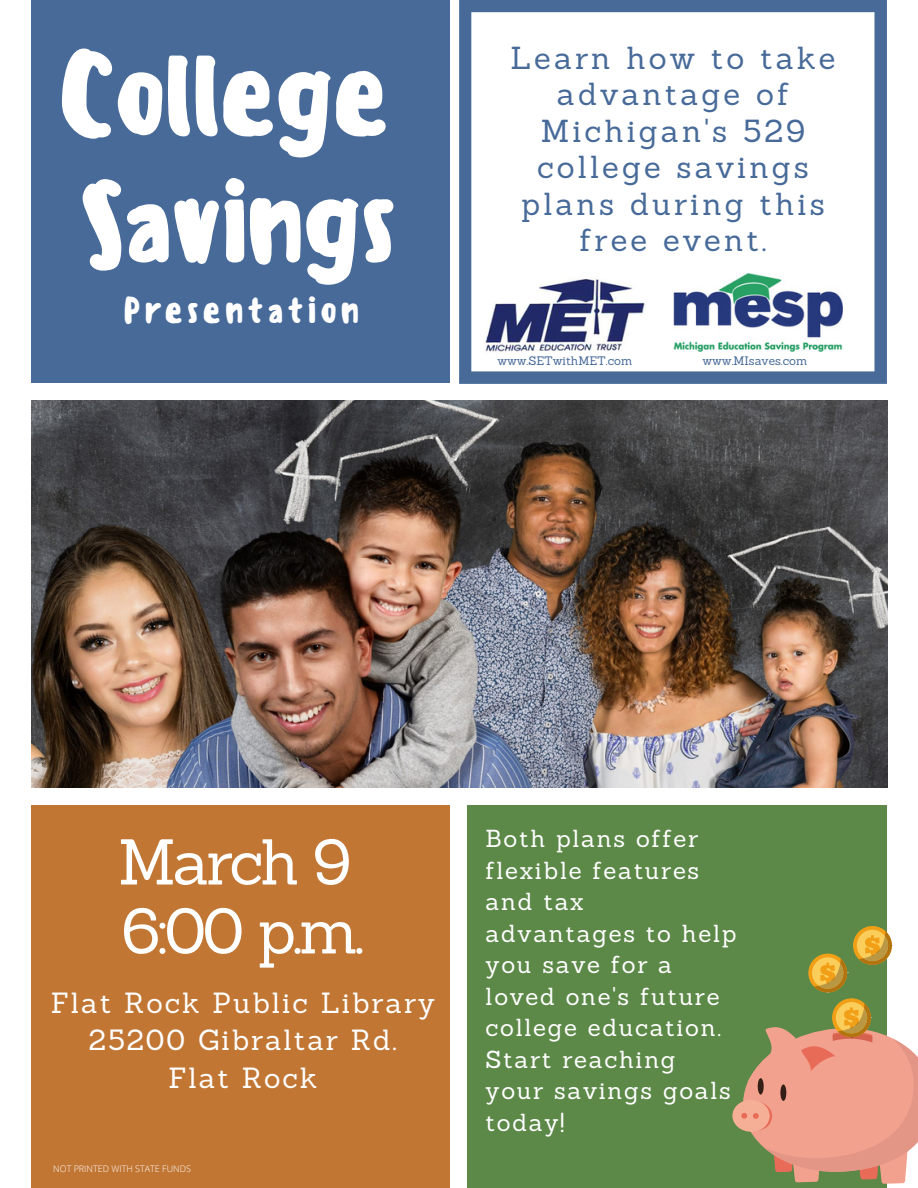
<style>
.page{position:relative;width:918px;height:1188px;background:#fff}
.page>*{position:absolute;margin:0;border:0;box-sizing:border-box;transform-origin:0 0}
.t1{font:500 113.85px/127.4px "Sensei";letter-spacing:-.05em;color:#fff}
.t2{font:63px/69px "Sanchez";letter-spacing:-.05em;color:#fff}
.t3{font:500 36px "Sensei";letter-spacing:.08em;color:#fff}
.t4{font:31.05px/36.3px "Sanchez";letter-spacing:.1em;color:#476a99;text-align:center}
.t5{font:28.5px/37px "Sanchez";letter-spacing:.07em;color:#fff;text-align:center}
.t6{font:24px/31.5px "Sanchez";letter-spacing:.07em;color:#fff}
.t7{font:12px "Sanchez";color:#476a99}
.t8{font:300 9px "Open Sans";color:#fff}
</style>
<div class="page">
<div style="left:31px;top:0;width:419px;height:383px;background:#476a99"></div>
<img style="left:31px;top:400px;width:856px;height:387px">
<div style="left:31px;top:805px;width:419px;height:383px;background:#c27634"></div>
<div style="left:468px;top:805px;width:419px;height:383px;background:#5c8948"></div>
<svg style="left:459px;top:0;width:428px;height:384px"></svg>
<img style="left:484px;top:274px;width:162px;height:80px">
<div style="left:732px;top:1100px;width:38px;height:32px;background:#f6af97;border-radius:50%"></div>
<svg style="left:832px;top:998px;width:39px;height:39px"></svg>
<svg style="left:741px;top:1003px;width:177px;height:181px"></svg>
<div style="left:808px;top:954px;width:39px;height:38px;background:#f19f17;border-radius:50%"></div>
<svg style="left:812px;top:957px;width:31px;height:32px"></svg>
<svg style="left:814px;top:959px;width:33px;height:33px"></svg>
<svg style="left:853px;top:926px;width:39px;height:39px"></svg>
<div style="left:857px;top:930px;width:31px;height:31px;background:#fbcd5b;border-radius:50%"></div>
<svg style="left:859px;top:931px;width:33px;height:34px"></svg>
<img style="left:673px;top:273px;width:170px;height:78px">
<h1 class="t1" style="left:56px;top:32px;width:344px">College<br>Savings</h1>
<h3 class="t3" style="left:123px;top:289px;width:238px">Presentation</h3>
<p class="t4" style="left:510px;top:40px;width:327px">Learn how to take advantage of<br>Michigan's 529 college savings plans during this free event.</p>
<p class="t7" style="left:497px;top:353px;width:136px">www.SETwithMET.com</p>
<p class="t7" style="left:702px;top:353px;width:106px">www.MIsaves.com</p>
<h2 class="t2" style="left:118px;top:827px;width:248px">March 9<br>6:00 p.m.</h2>
<p class="t5" style="left:51px;top:984px;width:385px">Flat Rock Public Library<br>25200 Gibraltar Rd.<br>Flat Rock</p>
<p class="t8" style="left:53px;top:1163px;width:139px">NOT PRINTED WITH STATE FUNDS</p>
<p class="t6" style="left:486px;top:823px;width:252px">Both plans offer flexible features and tax advantages to help you save for a loved one's future college education.<br>Start reaching your savings goals today!</p>
</div>
